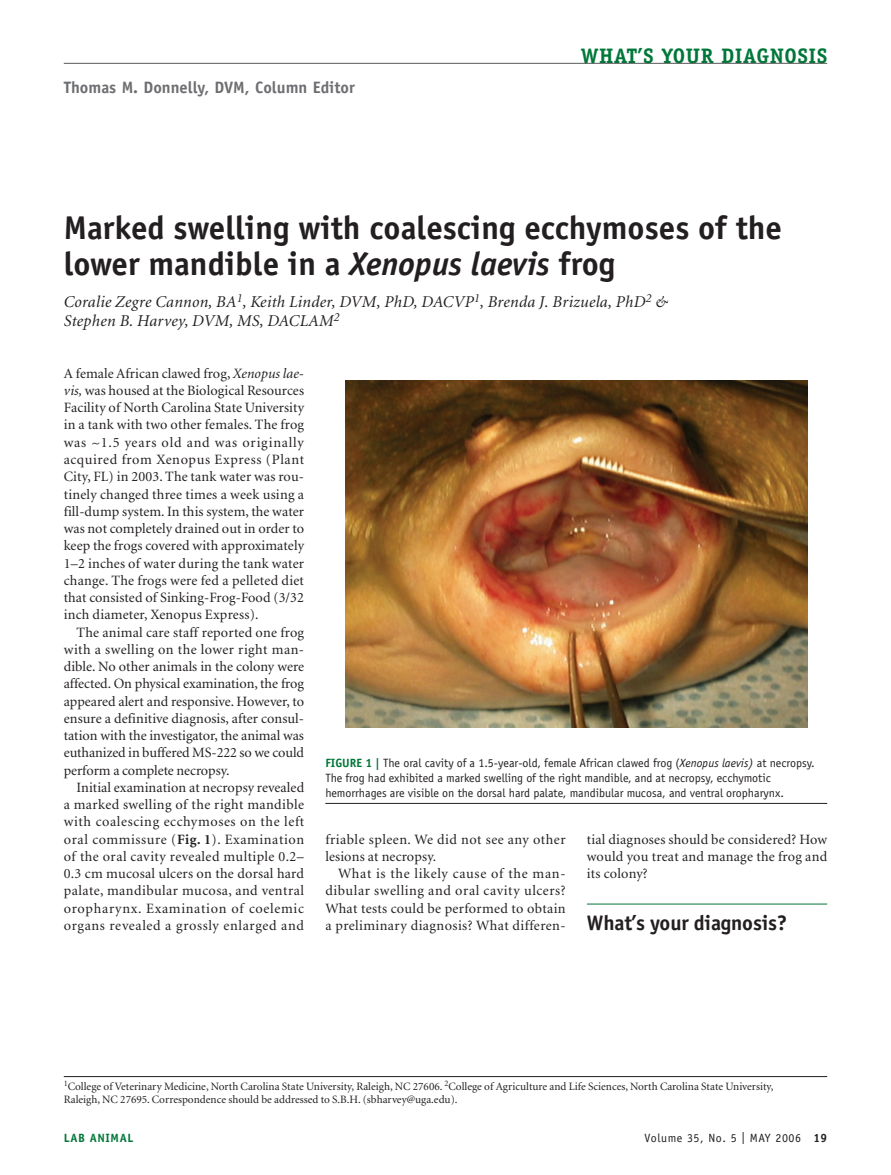
<style>
.page{position:relative;width:891px;height:1175px;background:#fff}
.page>*{position:absolute;margin:0;border:0;box-sizing:border-box;transform-origin:0 0}
.t1{font:700 33px/36px "Officina Sans";color:#231f20}
.t2{font:700 21px "Officina Sans";letter-spacing:-.01em;color:#231f20}
.t3{font:700 21px "Officina Serif";letter-spacing:.025em;color:#007739}
.t4{font:italic 16.5px/19.5px "Minion";letter-spacing:.015em;color:#231f20}
.t5{font:700 16.5px "Officina Sans";color:#6d6e71}
.t6{font:14.25px/17.2px "Minion";letter-spacing:.015em;color:#231f20;text-align:justify}
.t7{font:14.25px/17.2px "Minion";letter-spacing:.035em;color:#231f20}
.t8{font:12px/15px "Officina Sans";color:#231f20}
.t9{font:12px "Officina Sans";letter-spacing:.05em;color:#231f20}
.t10{font:700 12px "Officina Sans";letter-spacing:.05em;color:#007739}
.t11{font:11.25px/13.2px "Minion";color:#231f20}
.s1{font-style:italic}
.s2{font-weight:700}
.s3{font-weight:700;color:#007739}
.s4{font-family:"Officina Serif";font-weight:700}
</style>
<div class="page">
<hr style="left:587px;top:903px;width:240px;height:1px;background:#007739">
<hr style="left:64px;top:1076px;width:763px;height:1px;background:#231f20">
<img style="left:345px;top:380px;width:462px;height:347px">
<hr style="left:325px;top:803px;width:502px;height:1px;background:#231f20">
<hr style="left:64px;top:63px;width:763px;height:1px;background:#57585a">
<p class="t5" style="left:64px;top:81px;width:293px">Thomas M. Donnelly, DVM, Column Editor</p>
<h2 class="t3" style="left:581px;top:48px;width:248px">WHAT’S YOUR DIAGNOSIS</h2>
<h1 class="t1" style="left:64px;top:212px;width:720px">Marked swelling with coalescing ecchymoses of the lower mandible in a <span class="s1">Xenopus laevis</span> frog</h1>
<p class="t4" style="left:64px;top:293px;width:605px">Coralie Zegre Cannon, BA<sup>1</sup>, Keith Linder, DVM, PhD, DACVP<sup>1</sup>, Brenda J. Brizuela, PhD<sup>2</sup> &amp;<br>Stephen B. Harvey, DVM, MS, DACLAM<sup>2</sup></p>
<p class="t6" style="left:64px;top:366px;width:242px">A female African clawed frog, <span class="s1">Xenopus lae&shy;vis,</span> was housed at the Biological Resources Facility of North Carolina State University in a tank with two other females. The frog was ~1.5 years old and was originally acquired from Xenopus Express (Plant City, FL) in 2003. The tank water was rou&shy;tinely changed three times a week using a fill-dump system. In this system, the water was not completely drained out in order to keep the frogs covered with approximately 1–2 inches of water during the tank water change. The frogs were fed a pelleted diet that consisted of Sinking-Frog-Food (3/32 inch diameter, Xenopus Express).</p>
<p class="t6" style="left:64px;top:624px;width:242px;text-indent:13px">The animal care staff reported one frog with a swelling on the lower right man&shy;dible. No other animals in the colony were affected. On physical examination, the frog appeared alert and responsive. However, to ensure a definitive diagnosis, after consul&shy;tation with the investigator, the animal was euthanized in buffered MS-222 so we could perform a complete necropsy.</p>
<p class="t6" style="left:64px;top:780px;width:242px;text-indent:13px">Initial examination at necropsy revealed a marked swelling of the right mandible with coalescing ecchymoses on the left oral commissure (<span class="s2">Fig. 1</span>). Examination of the oral cavity revealed multiple 0.2– 0.3 cm mucosal ulcers on the dorsal hard palate, mandibular mucosa, and ventral oropharynx. Examination of coelemic organs revealed a grossly enlarged and</p>
<p class="t8" style="left:325px;top:756px;width:491px"><span class="s3">FIGURE 1 |</span> The oral cavity of a 1.5-year-old, female African clawed frog (<span class="s1">Xenopus laevis)</span> at necropsy.<br>The frog had exhibited a marked swelling of the right mandible, and at necropsy, ecchymotic hemorrhages are visible on the dorsal hard palate, mandibular mucosa, and ventral oropharynx.</p>
<p class="t7" style="left:325px;top:831px;width:242px">friable spleen. We did not see any other lesions at necropsy.</p>
<p class="t6" style="left:325px;top:866px;width:242px;text-indent:13px">What is the likely cause of the man&shy;dibular swelling and oral cavity ulcers?<br>What tests could be performed to obtain a preliminary diagnosis? What differen-</p>
<p class="t6" style="left:587px;top:831px;width:242px">tial diagnoses should be considered? How would you treat and manage the frog and its colony?</p>
<h2 class="t2" style="left:587px;top:914px;width:202px">What’s your diagnosis?</h2>
<p class="t11" style="left:64px;top:1080px;width:711px"><sup>1</sup>College of Veterinary Medicine, North Carolina State University, Raleigh, NC 27606. <sup>2</sup>College of Agriculture and Life Sciences, North Carolina State University,<br>Raleigh, NC 27695. Correspondence should be addressed to S.B.H. (sbharvey@uga.edu).</p>
<p class="t10" style="left:64px;top:1133px;width:71px">LAB ANIMAL</p>
<p class="t9" style="left:645px;top:1133px;width:184px">Volume 35, No. 5 | MAY 2006 <span class="s4">19</span></p>
</div>
